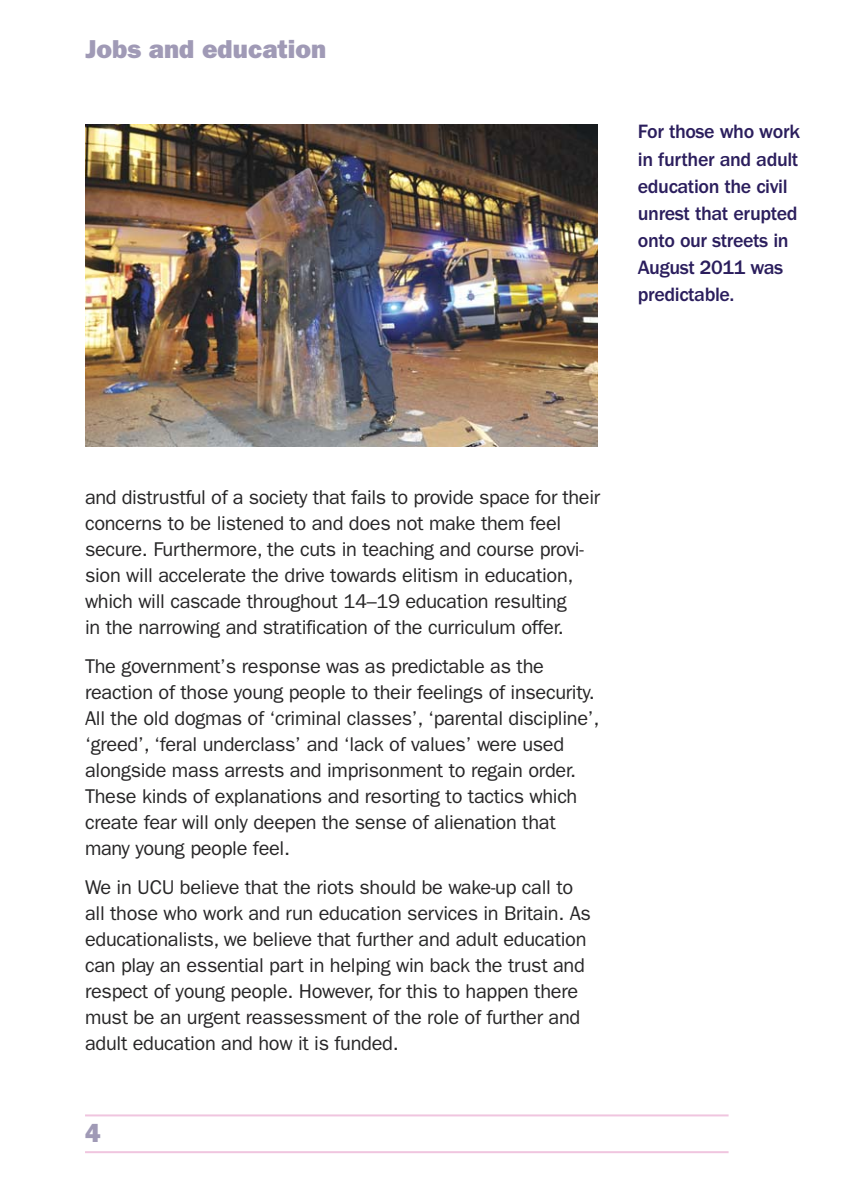
<style>
.page{position:relative;width:842px;height:1191px;background:#fff}
.page>*{position:absolute;margin:0;border:0;box-sizing:border-box;transform-origin:0 0}
.t1{font:800 26px "Franklin Gothic";color:#a09ab6}
.t2{font:20px/26px "Franklin Gothic";letter-spacing:-.015em;color:#272627}
.t3{font:500 20px/27px "Franklin Gothic";letter-spacing:-.02em;color:#2b1e5d}
</style>
<div class="page">
<img style="left:85px;top:125px;width:512px;height:321px">
<hr style="left:85px;top:1114px;width:644px;height:2px;background:#f0c5df">
<hr style="left:85px;top:1151px;width:644px;height:2px;background:#f0c5df">
<h1 class="t1" style="left:85px;top:40px;width:243px">Jobs and education</h1>
<p class="t3" style="left:638px;top:120px;width:164px">For those who work in further and adult education the civil unrest that erupted onto our streets in<br>August 2011 was predictable.</p>
<p class="t2" style="left:85px;top:486px;width:517px">and distrustful of a society that fails to provide space for their concerns to be listened to and does not make them feel secure. Furthermore, the cuts in teaching and course provi&shy;sion will accelerate the drive towards elitism in education, which will cascade throughout 14–19 education resulting<br>in the narrowing and stratification of the curriculum offer.</p>
<p class="t2" style="left:85px;top:655px;width:516px">The government’s response was as predictable as the reaction of those young people to their feelings of insecurity.<br>All the old dogmas of ‘criminal classes’, ‘parental discipline’, ‘greed’, ‘feral underclass’ and ‘lack of values’ were used alongside mass arrests and imprisonment to regain order.<br>These kinds of explanations and resorting to tactics which create fear will only deepen the sense of alienation that many young people feel.</p>
<p class="t2" style="left:85px;top:876px;width:507px">We in UCU believe that the riots should be wake-up call to all those who work and run education services in Britain. As educationalists, we believe that further and adult education can play an essential part in helping win back the trust and respect of young people. However, for this to happen there must be an urgent reassessment of the role of further and adult education and how it is funded.</p>
<h1 class="t1" style="left:85px;top:1124px;width:17px">4</h1>
</div>
